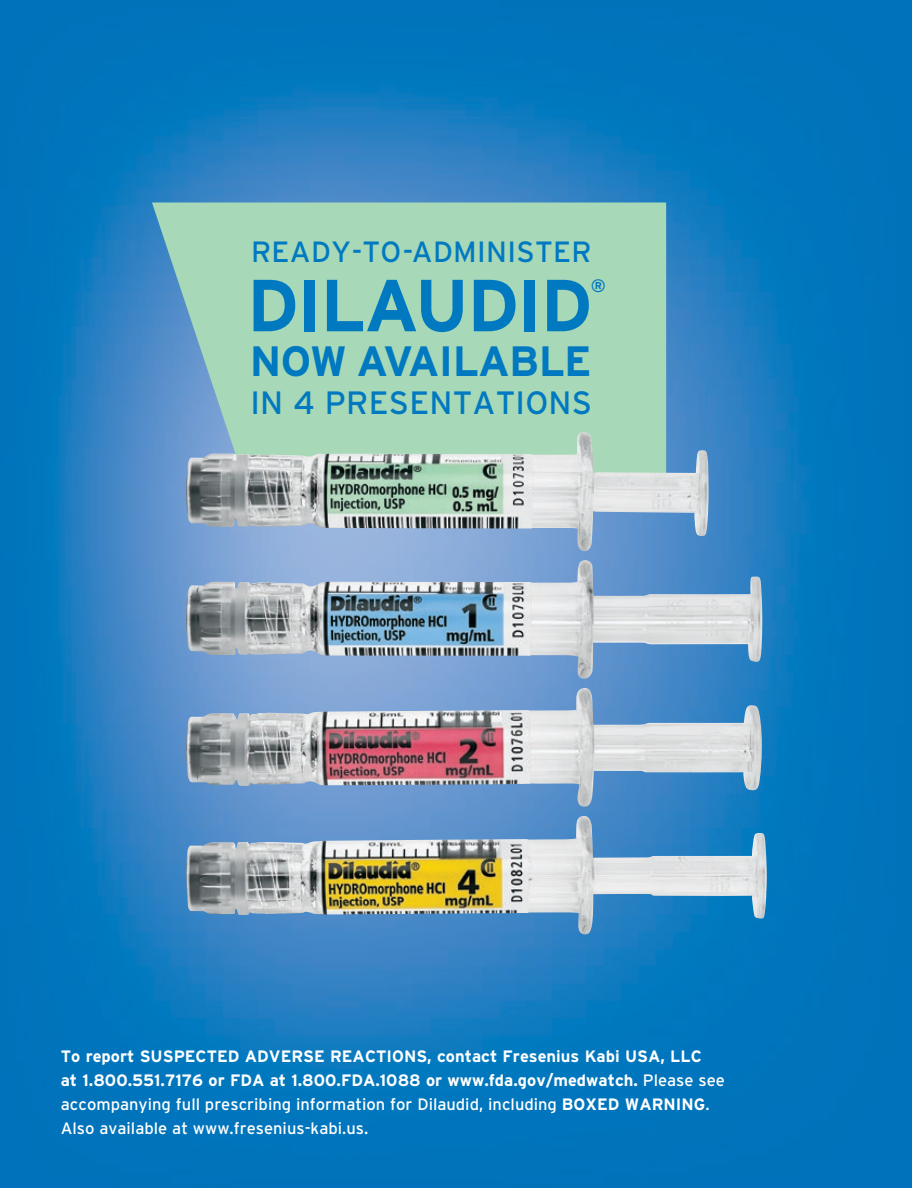
<style>
.page{position:relative;width:912px;height:1188px;background:#fff}
.page>*{position:absolute;margin:0;border:0;box-sizing:border-box;transform-origin:0 0}
.t1{font:700 73.5px "Interstate";letter-spacing:-.025em;color:#0079c1}
.t2{font:700 42.3px "Interstate";letter-spacing:-.015em;color:#0079c1}
.t3{font:32.25px "Interstate";letter-spacing:.005em;color:#0079c1}
.t4{font:29.25px "Interstate";letter-spacing:.01em;color:#0079c1}
.t5{font:700 18px "Interstate";color:#0079c1}
.t6{font:700 16.5px/24px "Interstate";color:#fff}
.s1{font-weight:400}
</style>
<div class="page">
<img style="left:0;top:0;width:911px;height:1188px">
<svg style="left:152px;top:202px;width:514px;height:280px;background:#a0d1b8"></svg>
<img style="left:186px;top:432px;width:522px;height:120px">
<img style="left:186px;top:560px;width:576px;height:119px">
<img style="left:186px;top:688px;width:575px;height:119px">
<img style="left:185px;top:816px;width:581px;height:118px">
<svg style="left:836px;top:1186px;width:75px;height:2px"></svg>
<h3 class="t4" style="left:251px;top:234px;width:342px">READY-TO-ADMINISTER</h3>
<h1 class="t1" style="left:247px;top:261px;width:347px">DILAUDID</h1>
<p class="t5" style="left:590px;top:275px;width:17px">®</p>
<h2 class="t2" style="left:250px;top:336px;width:343px">NOW AVAILABLE</h2>
<h3 class="t3" style="left:250px;top:383px;width:343px">IN 4 PRESENTATIONS</h3>
<p class="t6" style="left:61px;top:1044px;width:665px">To report SUSPECTED ADVERSE REACTIONS, contact Fresenius Kabi USA, LLC<br>at 1.800.551.7176 or FDA at 1.800.FDA.1088 or www.fda.gov/medwatch. <span class="s1">Please see accompanying full prescribing information for Dilaudid, including</span> BOXED WARNING<span class="s1">.<br>Also available at www.fresenius-kabi.us.</span></p>
</div>
